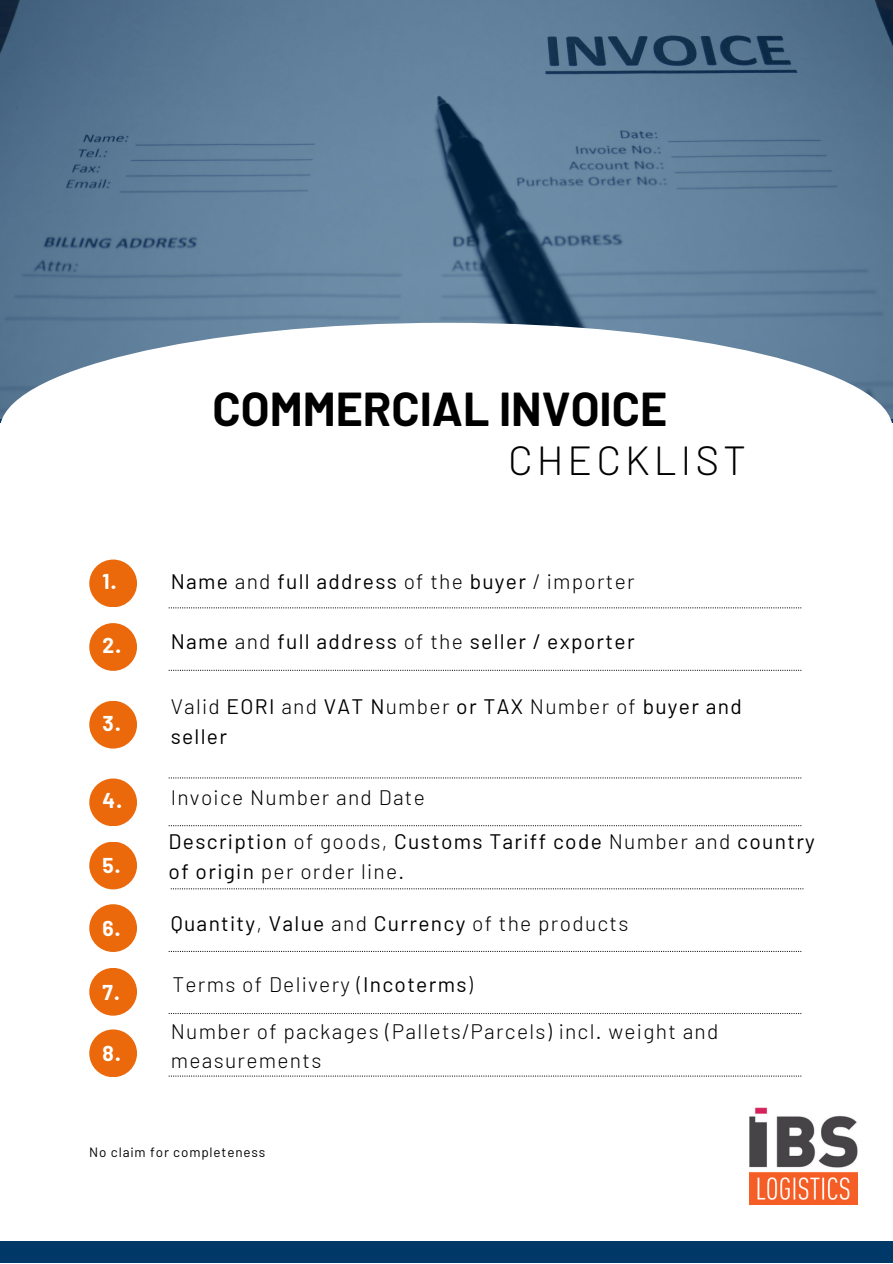
<style>
.page{position:relative;width:893px;height:1264px;background:#fff}
.page>*{position:absolute;margin:0;border:0;box-sizing:border-box;transform-origin:0 0}
.t1{font:700 46.5px "Barlow";color:#000}
.t2{font:300 40.5px "Barlow";letter-spacing:.1em;color:#000}
.t3{font:21px/29.2px "Barlow";letter-spacing:.06em;color:#000}
.t4{font:300 21px/29.2px "Barlow";letter-spacing:.06em;color:#000}
.t5{font:700 21px "Barlow";color:#fff}
.t6{font:13.5px "Barlow";letter-spacing:.06em;color:#000}
.s1{font-weight:300}
.s2{font-weight:400}
</style>
<div class="page">
<img style="left:0;top:0;width:892px;height:418px">
<div style="left:0;top:323px;width:892px;height:213px;background:#fff;border-radius:50%"></div>
<div style="left:89px;top:559px;width:48px;height:48px;background:#eb690b;border-radius:50%"></div>
<div style="left:89px;top:623px;width:48px;height:48px;background:#eb690b;border-radius:50%"></div>
<div style="left:89px;top:700px;width:48px;height:48px;background:#eb690b;border-radius:50%"></div>
<div style="left:89px;top:778px;width:48px;height:48px;background:#eb690b;border-radius:50%"></div>
<div style="left:89px;top:841px;width:48px;height:48px;background:#eb690b;border-radius:50%"></div>
<div style="left:89px;top:904px;width:48px;height:48px;background:#eb690b;border-radius:50%"></div>
<div style="left:89px;top:967px;width:48px;height:48px;background:#eb690b;border-radius:50%"></div>
<div style="left:89px;top:1029px;width:48px;height:48px;background:#eb690b;border-radius:50%"></div>
<svg style="left:169px;top:607px;width:632px;height:1px"></svg>
<svg style="left:169px;top:669px;width:632px;height:2px"></svg>
<svg style="left:169px;top:777px;width:632px;height:1px"></svg>
<svg style="left:169px;top:825px;width:632px;height:1px"></svg>
<svg style="left:171px;top:888px;width:632px;height:1px"></svg>
<svg style="left:169px;top:950px;width:632px;height:2px"></svg>
<svg style="left:169px;top:1013px;width:632px;height:1px"></svg>
<svg style="left:169px;top:1075px;width:632px;height:1px"></svg>
<div style="left:0;top:1241px;width:892px;height:21px;background:#003867"></div>
<img style="left:749px;top:1107px;width:108px;height:97px">
<p class="t5" style="left:102px;top:568px;width:16px">1.</p>
<p class="t5" style="left:102px;top:632px;width:20px">2.</p>
<p class="t5" style="left:102px;top:709px;width:20px">3.</p>
<p class="t5" style="left:102px;top:787px;width:21px">4.</p>
<p class="t5" style="left:102px;top:852px;width:20px">5.</p>
<p class="t5" style="left:102px;top:915px;width:20px">6.</p>
<p class="t5" style="left:102px;top:978px;width:19px">7.</p>
<p class="t5" style="left:102px;top:1040px;width:20px">8.</p>
<p class="t1" style="left:212px;top:380px;width:456px">COMMERCIAL INVOICE</p>
<p class="t2" style="left:508px;top:434px;width:239px">CHECKLIST</p>
<p class="t3" style="left:171px;top:565px;width:465px">Name <span class="s1">and</span> full address <span class="s1">of the</span> buyer <span class="s1">/ importer</span></p>
<p class="t3" style="left:171px;top:626px;width:465px">Name <span class="s1">and</span> full address <span class="s1">of the</span> seller / exporter</p>
<p class="t3" style="left:171px;top:691px;width:572px"><span class="s1">Valid</span> EORI <span class="s1">and</span> VAT N<span class="s1">umber</span> or TAX <span class="s1">Number of</span> buyer and seller</p>
<p class="t4" style="left:171px;top:782px;width:256px">Invoice Number and Date</p>
<p class="t3" style="left:169px;top:826px;width:647px">Description <span class="s1">of goods,</span> Customs Tariff code <span class="s1">Number and</span> country of origin <span class="s1">per order line.</span></p>
<p class="t3" style="left:171px;top:908px;width:459px">Quantity<span class="s1">,</span> Value <span class="s1">and</span> Currency <span class="s1">of the products</span></p>
<p class="t4" style="left:172px;top:968px;width:302px">Terms of Delivery (<span class="s2">Incoterms</span>)</p>
<p class="t4" style="left:171px;top:1015px;width:549px">Number of packages (Pallets/Parcels) incl. weight and measurements</p>
<p class="t6" style="left:89px;top:1143px;width:178px">No claim for completeness</p>
</div>
